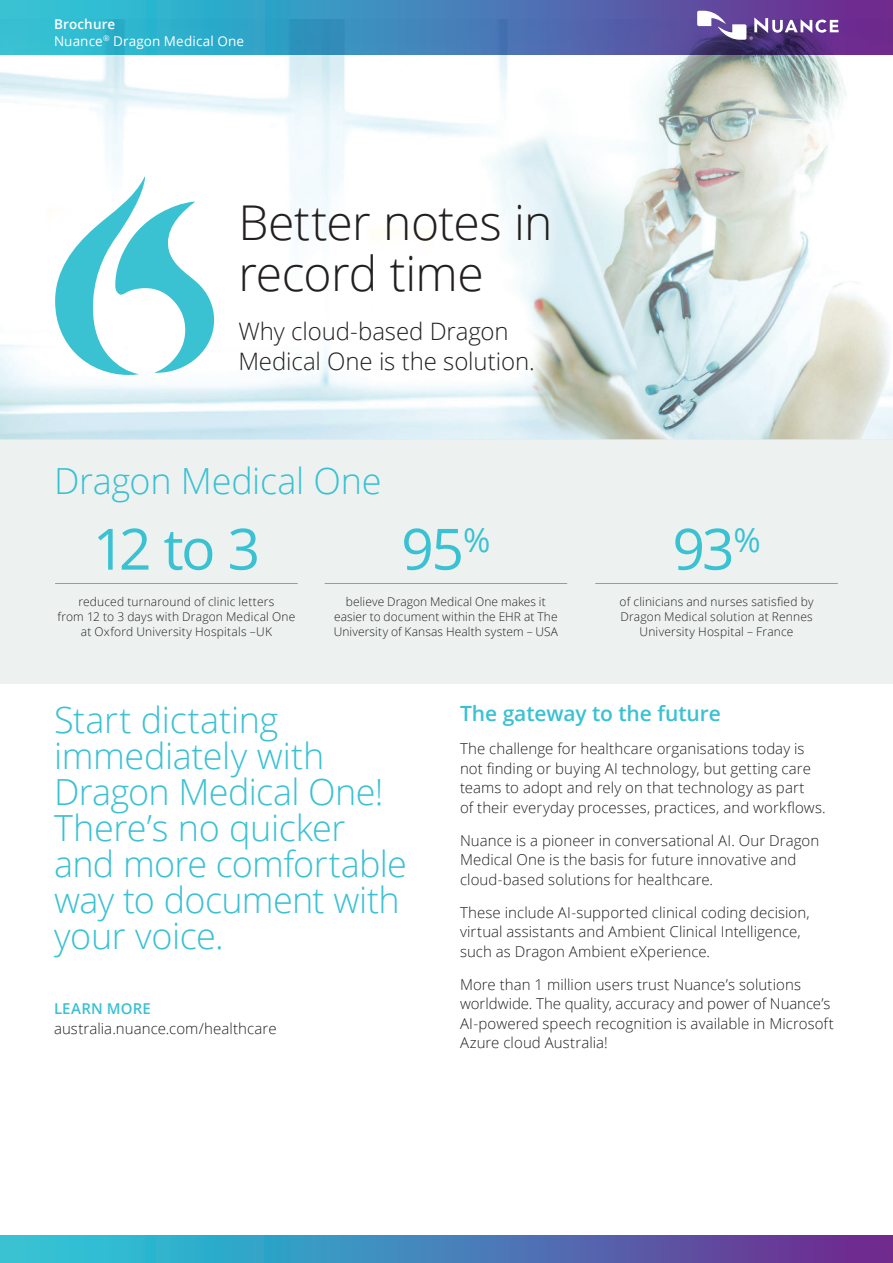
<style>
.page{position:relative;width:893px;height:1263px;background:#fff}
.page>*{position:absolute;margin:0;border:0;box-sizing:border-box;transform-origin:0 0}
.t1{font:57px "Open Sans";letter-spacing:-.05em;color:#3ac1d2}
.t2{font:300 48px/51px "Open Sans";letter-spacing:-.015em;color:#231f20}
.t3{font:300 36px/36px "Open Sans";letter-spacing:-.015em;color:#3ac1d2}
.t4{font:300 24px/30px "Open Sans";letter-spacing:-.005em;color:#231f20}
.t5{font:600 21px "Open Sans";letter-spacing:-.005em;color:#3ac1d2}
.t6{font:300 15px/19.5px "Open Sans";letter-spacing:.005em;color:#231f20}
.t7{font:600 15px "Open Sans";letter-spacing:.015em;color:#3ac1d2}
.t8{font:13.5px/16.5px "Open Sans";letter-spacing:.01em;color:#fff}
.t9{font:300 12px/15px "Open Sans";letter-spacing:.015em;color:#231f20;text-align:center}
.s1{font-weight:600}
</style>
<div class="page">
<img style="left:0;top:54px;width:893px;height:385px">
<div style="left:0;top:439px;width:893px;height:244px;background:#edf2f1"></div>
<svg style="left:0;top:0;width:893px;height:54px;background:#4381b6"></svg>
<svg style="left:697px;top:11px;width:142px;height:29px"></svg>
<svg style="left:0;top:1236px;width:893px;height:27px;background:#497db6"></svg>
<svg style="left:55px;top:177px;width:159px;height:198px"></svg>
<hr style="left:55px;top:583px;width:243px;height:1px;background:#3ac1d2">
<hr style="left:325px;top:583px;width:242px;height:1px;background:#3ac1d2">
<hr style="left:595px;top:583px;width:243px;height:1px;background:#3ac1d2">
<p class="t8" style="left:54px;top:16px;width:192px"><span class="s1">Brochure<br></span>Nuance<sup>®</sup> Dragon Medical One</p>
<h2 class="t2" style="left:238px;top:196px;width:316px">Better notes in record time</h2>
<h3 class="t4" style="left:238px;top:316px;width:298px">Why cloud-based Dragon<br>Medical One is the solution.</h3>
<h3 class="t3" style="left:54px;top:462px;width:329px">Dragon Medical One</h3>
<h1 class="t1" style="left:93px;top:510px;width:169px">12 to 3</h1>
<p class="t9" style="left:57px;top:593px;width:239px">reduced turnaround of clinic letters<br>from 12 to 3 days with Dragon Medical One at Oxford University Hospitals –UK</p>
<h1 class="t1" style="left:401px;top:510px;width:91px">95<sup>%</sup></h1>
<p class="t9" style="left:334px;top:593px;width:226px">believe Dragon Medical One makes it easier to document within the EHR at The<br>University of Kansas Health system – USA</p>
<h1 class="t1" style="left:672px;top:510px;width:90px">93<sup>%</sup></h1>
<p class="t9" style="left:620px;top:593px;width:195px">of clinicians and nurses satisfied by<br>Dragon Medical solution at Rennes<br>University Hospital – France</p>
<h3 class="t3" style="left:54px;top:701px;width:355px">Start dictating immediately with<br>Dragon Medical One!<br>There’s no quicker and more comfortable way to document with your voice.</h3>
<p class="t7" style="left:54px;top:998px;width:98px">LEARN MORE</p>
<p class="t6" style="left:54px;top:1018px;width:224px">australia.nuance.com/healthcare</p>
<h3 class="t5" style="left:460px;top:699px;width:262px">The gateway to the future</h3>
<p class="t6" style="left:460px;top:738px;width:367px">The challenge for healthcare organisations today is not finding or buying AI technology, but getting care teams to adopt and rely on that technology as part<br>of their everyday processes, practices, and workflows.</p>
<p class="t6" style="left:460px;top:830px;width:361px">Nuance is a pioneer in conversational AI. Our Dragon<br>Medical One is the basis for future innovative and cloud-based solutions for healthcare.</p>
<p class="t6" style="left:460px;top:902px;width:351px">These include AI-supported clinical coding decision, virtual assistants and Ambient Clinical Intelligence, such as Dragon Ambient eXperience.</p>
<p class="t6" style="left:460px;top:974px;width:375px">More than 1 million users trust Nuance’s solutions worldwide. The quality, accuracy and power of Nuance’s AI-powered speech recognition is available in Microsoft Azure cloud Australia!</p>
</div>
